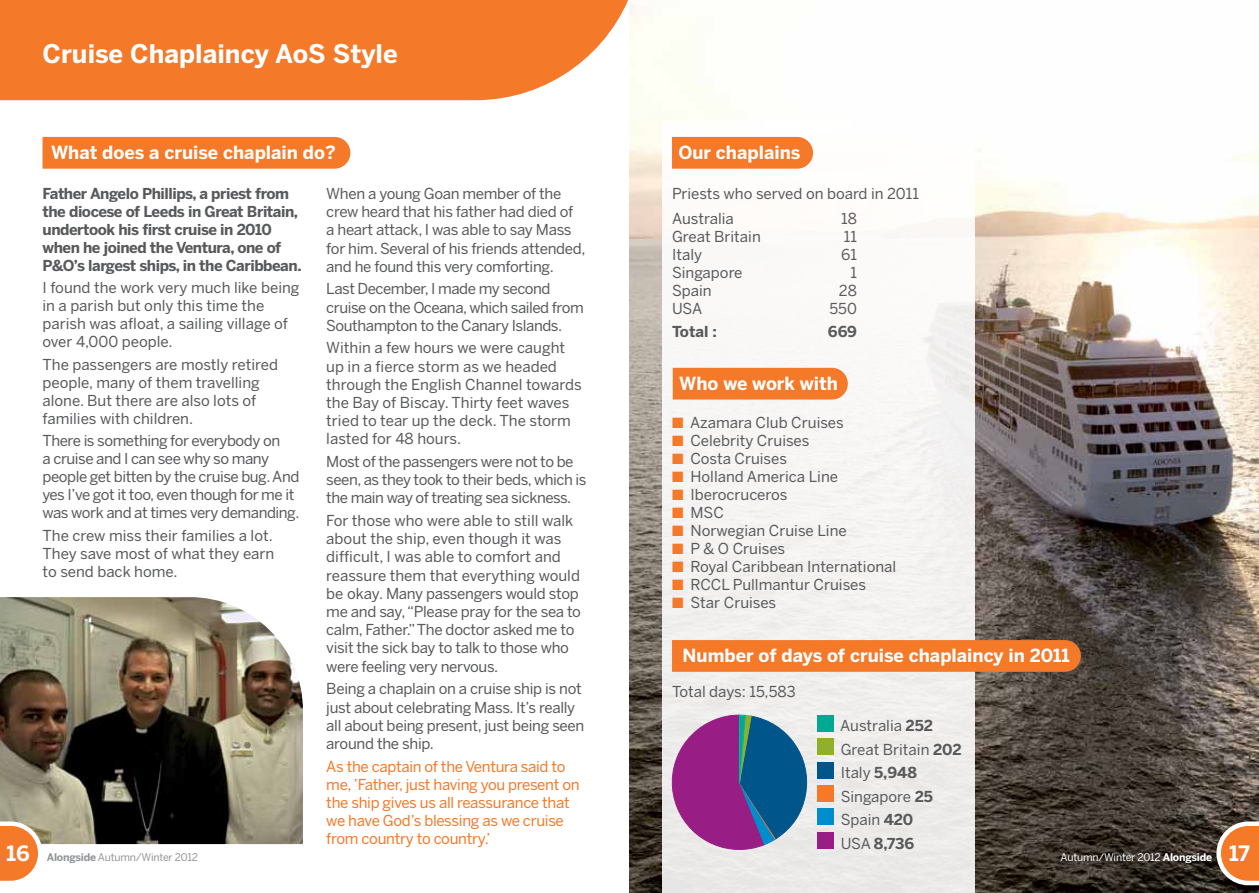
<style>
.page{position:relative;width:1259px;height:893px;background:#fff}
.page>*{position:absolute;margin:0;border:0;box-sizing:border-box;transform-origin:0 0}
.t1{font:700 25.5px "Benton Sans";color:#fff}
.t2{font:700 21px "Benton Sans";color:#fff}
.t3{font:700 18px "Benton Sans";color:#fff}
.t4{font:15px/18.1px "Benton Sans";letter-spacing:-.015em;color:#58595b}
.t5{font:700 15px/18px "Benton Sans";letter-spacing:-.03em;color:#58595b}
.t6{font:15px/18.1px "Benton Sans";letter-spacing:-.02em;color:#f47929}
.t7{font:10.5px "Benton Sans";letter-spacing:-.02em;color:#fff}
.t8{font:10.5px "Benton Sans";letter-spacing:-.02em;color:#939598}
.s1{color:#f47929}
.s2{font-weight:700}
</style>
<div class="page">
<div style="left:0;top:0;width:628px;height:100px;background:#f47929"></div>
<img style="left:629px;top:2px;width:630px;height:891px">
<div style="left:663px;top:121px;width:312px;height:772px;background:#f6f5f3"></div>
<div style="left:43px;top:137px;width:307px;height:32px;background:#f47929"></div>
<img style="left:0;top:597px;width:303px;height:247px">
<div style="left:817px;top:715px;width:16px;height:16px;background:#00a992"></div>
<div style="left:817px;top:738px;width:16px;height:17px;background:#92af2b"></div>
<div style="left:817px;top:762px;width:16px;height:16px;background:#00568b"></div>
<div style="left:817px;top:785px;width:16px;height:17px;background:#f47929"></div>
<div style="left:817px;top:809px;width:16px;height:16px;background:#008dcd"></div>
<div style="left:817px;top:832px;width:16px;height:16px;background:#981e85"></div>
<svg style="left:663px;top:715px;width:149px;height:143px"></svg>
<svg style="left:1214px;top:819px;width:45px;height:70px;background:#bf794a"></svg>
<svg style="left:0;top:819px;width:45px;height:62px"></svg>
<div style="left:672px;top:137px;width:141px;height:32px;background:#f47929"></div>
<svg style="left:672px;top:640px;width:409px;height:32px;background:#f2792a"></svg>
<div style="left:673px;top:368px;width:175px;height:32px;background:#f47929"></div>
<h1 class="t1" style="left:43px;top:38px;width:357px">Cruise Chaplaincy AoS Style</h1>
<p class="t3" style="left:51px;top:141px;width:286px">What does a cruise chaplain do?</p>
<p class="t5" style="left:43px;top:184px;width:260px">Father Angelo Phillips, a priest from the diocese of Leeds in Great Britain, undertook his first cruise in 2010 when he joined the Ventura, one of P&amp;O’s largest ships, in the Caribbean.</p>
<p class="t4" style="left:43px;top:279px;width:258px">I found the work very much like being in a parish but only this time the parish was afloat, a sailing village of over 4,000 people.</p>
<p class="t4" style="left:43px;top:355px;width:237px">The passengers are mostly retired people, many of them travelling alone. But there are also lots of families with children.</p>
<p class="t4" style="left:43px;top:432px;width:258px">There is something for everybody on<br>a cruise and I can see why so many people get bitten by the cruise bug. And yes I’ve got it too, even though for me it was work and at times very demanding.</p>
<p class="t4" style="left:43px;top:526px;width:233px;text-align:justify">The crew miss their families a lot.<br>They save most of what they earn to send back home.</p>
<p class="t3" style="left:678px;top:141px;width:123px">Our chaplains</p>
<p class="t4" style="left:326px;top:184px;width:261px">When a young Goan member of the crew heard that his father had died of<br>a heart attack, I was able to say Mass for him. Several of his friends attended, and he found this very comforting.</p>
<p class="t4" style="left:326px;top:280px;width:259px">Last December, I made my second cruise on the Oceana, which sailed from<br>Southampton to the Canary Islands.</p>
<p class="t4" style="left:326px;top:339px;width:257px">Within a few hours we were caught up in a fierce storm as we headed through the English Channel towards the Bay of Biscay. Thirty feet waves tried to tear up the deck. The storm lasted for 48 hours.</p>
<p class="t4" style="left:326px;top:452px;width:262px">Most of the passengers were not to be seen, as they took to their beds, which is the main way of treating sea sickness.</p>
<p class="t4" style="left:326px;top:511px;width:256px">For those who were able to still walk about the ship, even though it was difficult, I was able to comfort and reassure them that everything would be okay. Many passengers would stop me and say, “Please pray for the sea to calm, Father.” The doctor asked me to visit the sick bay to talk to those who were feeling very nervous.</p>
<p class="t4" style="left:326px;top:680px;width:259px">Being a chaplain on a cruise ship is not just about celebrating Mass. It’s really all about being present, just being seen around the ship.</p>
<p class="t6" style="left:326px;top:757px;width:255px">As the captain of the Ventura said to me, ’Father, just having you present on the ship gives us all reassurance that we have God’s blessing as we cruise from country to country.’</p>
<p class="t4" style="left:672px;top:181px;width:248px;line-height:25.3px">Priests who served on board in 2011<br>Australia</p>
<p class="t4" style="left:841px;top:210px;width:17px">18</p>
<p class="t4" style="left:672px;top:228px;width:90px">Great Britain</p>
<p class="t4" style="left:844px;top:228px;width:15px">11</p>
<p class="t4" style="left:672px;top:246px;width:32px">Italy</p>
<p class="t4" style="left:841px;top:246px;width:17px">61</p>
<p class="t4" style="left:672px;top:264px;width:72px">Singapore</p>
<p class="t4" style="left:850px;top:264px;width:8px">1</p>
<p class="t4" style="left:672px;top:282px;width:41px">Spain</p>
<p class="t4" style="left:839px;top:282px;width:20px">28</p>
<p class="t4" style="left:672px;top:300px;width:32px">USA</p>
<p class="t4" style="left:829px;top:300px;width:29px">550</p>
<p class="t5" style="left:672px;top:322px;width:46px">Total :</p>
<p class="t5" style="left:828px;top:322px;width:31px">669</p>
<p class="t3" style="left:679px;top:372px;width:160px">Who we work with</p>
<p class="t4" style="left:672px;top:413px;width:173px"><span class="s1">■</span> Azamara Club Cruises</p>
<p class="t4" style="left:672px;top:431px;width:139px"><span class="s1">■</span> Celebrity Cruises</p>
<p class="t4" style="left:672px;top:449px;width:116px"><span class="s1">■</span> Costa Cruises</p>
<p class="t4" style="left:672px;top:467px;width:168px"><span class="s1">■</span> Holland America Line</p>
<p class="t4" style="left:672px;top:485px;width:117px"><span class="s1">■</span> Iberocruceros</p>
<p class="t4" style="left:672px;top:503px;width:53px"><span class="s1">■</span> MSC</p>
<p class="t4" style="left:672px;top:521px;width:176px"><span class="s1">■</span> Norwegian Cruise Line</p>
<p class="t4" style="left:672px;top:539px;width:115px"><span class="s1">■</span> P &amp; O Cruises</p>
<p class="t4" style="left:672px;top:557px;width:226px"><span class="s1">■</span> Royal Caribbean International</p>
<p class="t4" style="left:672px;top:575px;width:195px"><span class="s1">■</span> RCCL Pullmantur Cruises</p>
<p class="t4" style="left:672px;top:593px;width:106px"><span class="s1">■</span> Star Cruises</p>
<p class="t3" style="left:682px;top:645px;width:388px">Number of days of cruise chaplaincy in 2011</p>
<p class="t4" style="left:672px;top:682px;width:125px">Total days: 15,583</p>
<p class="t4" style="left:840px;top:714px;width:123px;line-height:23.4px">Australia <span class="s2">252<br></span>Great Britain <span class="s2">202<br></span>Italy <span class="s2">5,948<br></span>Singapore <span class="s2">25<br></span>Spain <span class="s2">420<br></span>USA <span class="s2">8,736</span></p>
<h2 class="t2" style="left:7px;top:840px;width:25px">16</h2>
<h2 class="t2" style="left:1229px;top:840px;width:22px">17</h2>
<p class="t8" style="left:47px;top:850px;width:153px"><span class="s2">Alongside</span> Autumn/Winter 2012</p>
<p class="t7" style="left:1060px;top:850px;width:153px">Autumn/Winter 2012 <span class="s2">Alongside</span></p>
</div>
